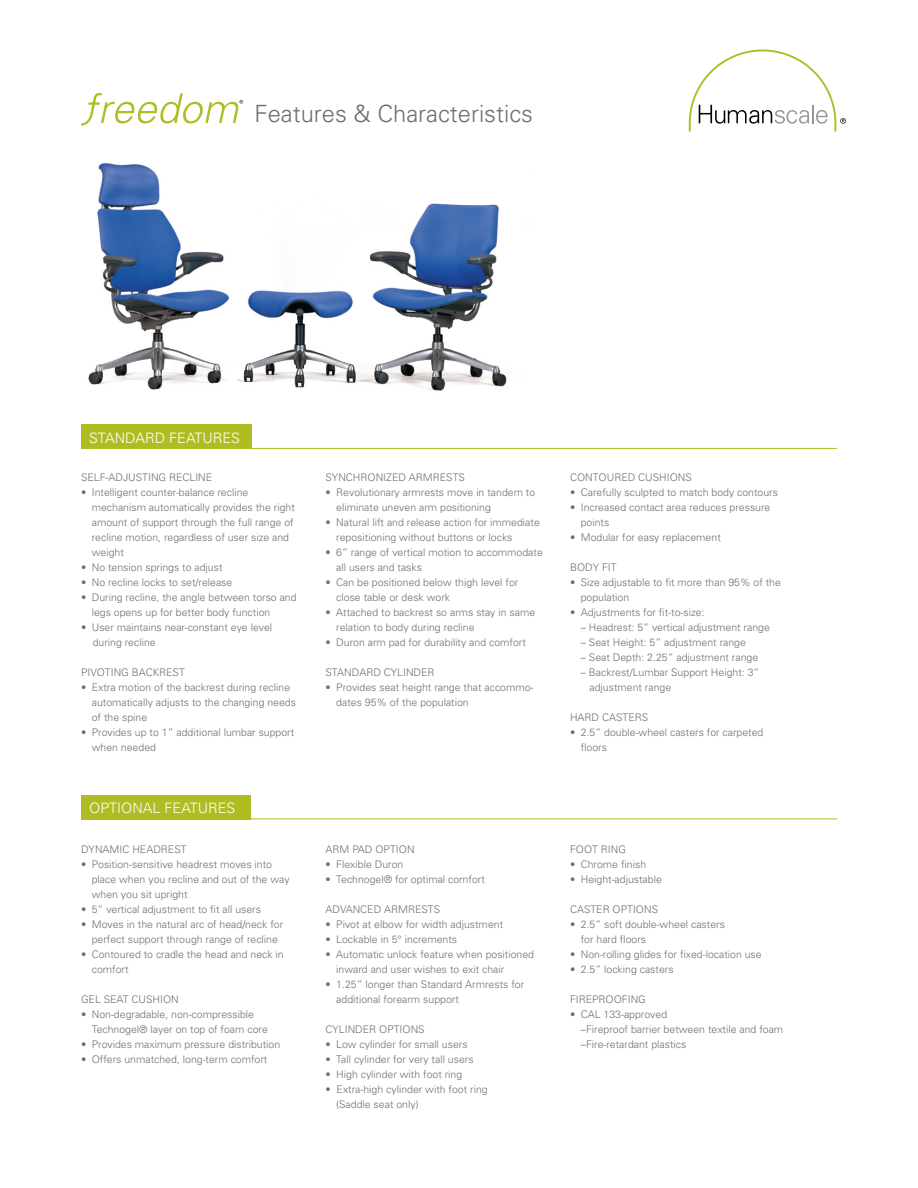
<style>
.page{position:relative;width:918px;height:1188px;background:#fff}
.page>*{position:absolute;margin:0;border:0;box-sizing:border-box;transform-origin:0 0}
.t1{font:300 23.7px "Univers";color:#6d6f71}
.t2{font:300 14.4px "Univers";color:#fff}
.t3{font:300 10.5px/15px "Univers";color:#6d6f71}
</style>
<div class="page">
<img style="left:88px;top:163px;width:419px;height:228px">
<svg style="left:689px;top:50px;width:157px;height:82px"></svg>
<svg style="left:81px;top:93px;width:162px;height:33px"></svg>
<hr style="left:81px;top:448px;width:756px;height:1px;background:#afbd22">
<div style="left:81px;top:424px;width:170px;height:25px;background:#afbd22"></div>
<hr style="left:81px;top:819px;width:756px;height:1px;background:#afbd22">
<div style="left:81px;top:795px;width:170px;height:24px;background:#afbd22"></div>
<h1 class="t1" style="left:255px;top:100px;width:280px">Features &amp; Characteristics</h1>
<h2 class="t2" style="left:89px;top:430px;width:152px">STANDARD FEATURES</h2>
<p class="t3" style="left:81px;top:470px;width:133px">SELF-ADJUSTING RECLINE</p>
<p class="t3" style="left:92px;top:485px;width:205px;text-indent:-11px">• Intelligent counter-balance recline mechanism automatically provides the right amount of support through the full range of recline motion, regardless of user size and weight</p>
<p class="t3" style="left:81px;top:560px;width:143px">• No tension springs to adjust</p>
<p class="t3" style="left:81px;top:575px;width:153px">• No recline locks to set/release</p>
<p class="t3" style="left:92px;top:590px;width:206px;text-indent:-11px">• During recline, the angle between torso and legs opens up for better body function</p>
<p class="t3" style="left:93px;top:620px;width:181px;text-indent:-12px">• User maintains near-constant eye level during recline</p>
<p class="t3" style="left:81px;top:665px;width:105px">PIVOTING BACKREST</p>
<p class="t3" style="left:92px;top:680px;width:206px;text-indent:-11px">• Extra motion of the backrest during recline automatically adjusts to the changing needs of the spine</p>
<p class="t3" style="left:92px;top:725px;width:204px;text-indent:-11px">• Provides up to 1” additional lumbar support when needed</p>
<h2 class="t2" style="left:89px;top:799px;width:148px">OPTIONAL FEATURES</h2>
<p class="t3" style="left:81px;top:841px;width:107px">DYNAMIC HEADREST</p>
<p class="t3" style="left:92px;top:856px;width:199px;text-indent:-11px">• Position-sensitive headrest moves into place when you recline and out of the way when you sit upright</p>
<p class="t3" style="left:81px;top:901px;width:182px">• 5” vertical adjustment to fit all users</p>
<p class="t3" style="left:81px;top:916px;width:204px;text-align:center">• Moves in the natural arc of head/neck for perfect support through range of recline</p>
<p class="t3" style="left:92px;top:946px;width:194px;text-indent:-11px">• Contoured to cradle the head and neck in comfort</p>
<p class="t3" style="left:81px;top:991px;width:99px">GEL SEAT CUSHION</p>
<p class="t3" style="left:92px;top:1006px;width:178px;text-indent:-11px">• Non-degradable, non-compressible<br>Technogel® layer on top of foam core</p>
<p class="t3" style="left:81px;top:1036px;width:201px">• Provides maximum pressure distribution</p>
<p class="t3" style="left:81px;top:1051px;width:188px">• Offers unmatched, long-term comfort</p>
<p class="t3" style="left:326px;top:470px;width:141px">SYNCHRONIZED ARMRESTS</p>
<p class="t3" style="left:336px;top:485px;width:200px;text-indent:-11px">• Revolutionary armrests move in tandem to eliminate uneven arm positioning</p>
<p class="t3" style="left:336px;top:515px;width:205px;text-indent:-11px">• Natural lift and release action for immediate repositioning without buttons or locks</p>
<p class="t3" style="left:336px;top:545px;width:208px;text-indent:-11px">• 6” range of vertical motion to accommodate all users and tasks</p>
<p class="t3" style="left:336px;top:575px;width:184px;text-indent:-11px">• Can be positioned below thigh level for close table or desk work</p>
<p class="t3" style="left:336px;top:605px;width:200px;text-indent:-11px">• Attached to backrest so arms stay in same relation to body during recline</p>
<p class="t3" style="left:326px;top:635px;width:202px">• Duron arm pad for durability and comfort</p>
<p class="t3" style="left:326px;top:665px;width:111px">STANDARD CYLINDER</p>
<p class="t3" style="left:336px;top:680px;width:199px;text-indent:-11px">• Provides seat height range that accommo&shy;dates 95% of the population</p>
<p class="t3" style="left:570px;top:470px;width:123px">CONTOURED CUSHIONS</p>
<p class="t3" style="left:570px;top:485px;width:210px">• Carefully sculpted to match body contours</p>
<p class="t3" style="left:581px;top:500px;width:191px;text-indent:-11px">• Increased contact area reduces pressure points</p>
<p class="t3" style="left:570px;top:530px;width:152px">• Modular for easy replacement</p>
<p class="t3" style="left:570px;top:560px;width:48px">BODY FIT</p>
<p class="t3" style="left:581px;top:575px;width:202px;text-indent:-11px">• Size adjustable to fit more than 95% of the population</p>
<p class="t3" style="left:570px;top:605px;width:136px">• Adjustments for fit-to-size:</p>
<p class="t3" style="left:581px;top:620px;width:191px">– Headrest: 5” vertical adjustment range</p>
<p class="t3" style="left:581px;top:635px;width:167px">– Seat Height: 5” adjustment range</p>
<p class="t3" style="left:581px;top:650px;width:179px">– Seat Depth: 2.25” adjustment range</p>
<p class="t3" style="left:590px;top:665px;width:171px;text-indent:-9px">– Backrest/Lumbar Support Height: 3” adjustment range</p>
<p class="t3" style="left:570px;top:710px;width:80px">HARD CASTERS</p>
<p class="t3" style="left:581px;top:725px;width:184px;text-indent:-11px">• 2.5” double-wheel casters for carpeted floors</p>
<p class="t3" style="left:326px;top:841px;width:91px">ARM PAD OPTION</p>
<p class="t3" style="left:326px;top:856px;width:79px">• Flexible Duron</p>
<p class="t3" style="left:326px;top:871px;width:161px">• Technogel® for optimal comfort</p>
<p class="t3" style="left:326px;top:901px;width:116px">ADVANCED ARMRESTS</p>
<p class="t3" style="left:326px;top:916px;width:179px">• Pivot at elbow for width adjustment</p>
<p class="t3" style="left:326px;top:931px;width:133px">• Lockable in 5° increments</p>
<p class="t3" style="left:336px;top:946px;width:199px;text-indent:-11px">• Automatic unlock feature when positioned inward and user wishes to exit chair</p>
<p class="t3" style="left:336px;top:976px;width:189px;text-indent:-11px">• 1.25” longer than Standard Armrests for additional forearm support</p>
<p class="t3" style="left:326px;top:1021px;width:101px">CYLINDER OPTIONS</p>
<p class="t3" style="left:326px;top:1036px;width:144px">• Low cylinder for small users</p>
<p class="t3" style="left:326px;top:1051px;width:150px">• Tall cylinder for very tall users</p>
<p class="t3" style="left:326px;top:1066px;width:138px">• High cylinder with foot ring</p>
<p class="t3" style="left:336px;top:1081px;width:153px;text-indent:-11px">• Extra-high cylinder with foot ring (Saddle seat only)</p>
<p class="t3" style="left:570px;top:841px;width:58px">FOOT RING</p>
<p class="t3" style="left:570px;top:856px;width:78px">• Chrome finish</p>
<p class="t3" style="left:570px;top:871px;width:93px">• Height-adjustable</p>
<p class="t3" style="left:570px;top:901px;width:90px">CASTER OPTIONS</p>
<p class="t3" style="left:581px;top:916px;width:146px;text-indent:-11px">• 2.5” soft double-wheel casters for hard floors</p>
<p class="t3" style="left:570px;top:947px;width:193px">• Non-rolling glides for fixed-location use</p>
<p class="t3" style="left:570px;top:962px;width:105px">• 2.5” locking casters</p>
<p class="t3" style="left:570px;top:992px;width:77px">FIREPROOFING</p>
<p class="t3" style="left:581px;top:1007px;width:204px;text-indent:-11px">• CAL 133-approved<br>–Fireproof barrier between textile and foam –Fire-retardant plastics</p>
</div>
